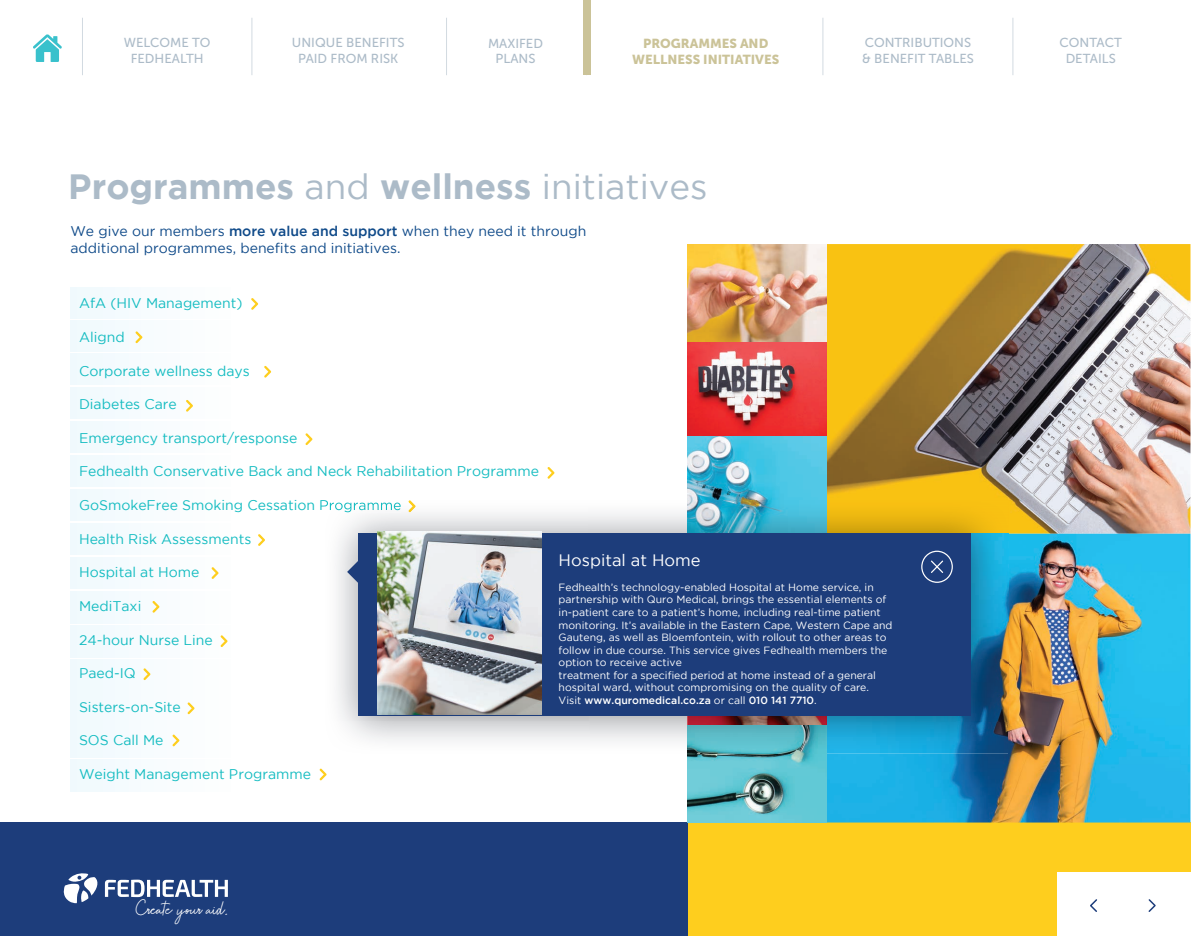
<style>
.page{position:relative;width:1191px;height:936px;background:#fff}
.page>*{position:absolute;margin:0;border:0;box-sizing:border-box;transform-origin:0 0}
.t1{font:700 35px "Gotham";color:#acbbc8}
.t2{font:16.5px "Gotham";color:#fff}
.t3{font:14px "Gotham";color:#14bcc1}
.t4{font:14px/16.8px "Gotham";color:#0f4a89}
.t5{font:13px/15.6px "Museo Sans 500";color:#acbbc8;text-align:center}
.t6{font:13px/15.6px "Museo Sans 900";color:#cbc398;text-align:center}
.t7{font:10.4px/12.5px "Gotham";color:#fff}
.t8{font:10.1px "Eathoma Script";color:#fff}
.s1{font-weight:400}
.s2{font-weight:500}
</style>
<div class="page">
<div style="left:70px;top:287px;width:211px;height:31px;background:#f9fcfe"></div>
<div style="left:70px;top:320px;width:211px;height:31px;background:#f9fcfe"></div>
<div style="left:70px;top:353px;width:211px;height:32px;background:#f9fcfe"></div>
<div style="left:70px;top:387px;width:211px;height:32px;background:#f9fcfe"></div>
<div style="left:70px;top:421px;width:211px;height:32px;background:#f9fcfe"></div>
<div style="left:70px;top:455px;width:211px;height:32px;background:#f9fcfe"></div>
<div style="left:70px;top:489px;width:211px;height:32px;background:#f9fcfe"></div>
<div style="left:70px;top:523px;width:211px;height:32px;background:#f9fcfe"></div>
<div style="left:70px;top:557px;width:211px;height:32px;background:#f9fcfe"></div>
<div style="left:70px;top:591px;width:211px;height:32px;background:#f9fcfe"></div>
<div style="left:70px;top:625px;width:211px;height:32px;background:#f9fcfe"></div>
<div style="left:70px;top:659px;width:211px;height:32px;background:#f9fcfe"></div>
<div style="left:70px;top:692px;width:211px;height:32px;background:#f9fcfe"></div>
<div style="left:70px;top:726px;width:211px;height:31px;background:#f9fcfe"></div>
<div style="left:70px;top:760px;width:211px;height:31px;background:#f9fcfe"></div>
<div style="left:687px;top:822px;width:504px;height:113px;background:#fece1e"></div>
<div style="left:0;top:822px;width:687px;height:113px;background:#1d3d7b"></div>
<div style="left:1057px;top:872px;width:134px;height:63px;background:#fff"></div>
<svg style="left:1090px;top:899px;width:66px;height:13px"></svg>
<svg style="left:63px;top:873px;width:165px;height:30px"></svg>
<img style="left:826px;top:244px;width:364px;height:289px">
<img style="left:826px;top:533px;width:364px;height:289px">
<img style="left:687px;top:244px;width:139px;height:98px">
<svg style="left:687px;top:342px;width:139px;height:94px;background:#d25659"></svg>
<img style="left:687px;top:725px;width:139px;height:97px">
<img style="left:687px;top:436px;width:139px;height:97px">
<svg style="left:251px;top:298px;width:7px;height:12px"></svg>
<svg style="left:264px;top:366px;width:7px;height:11px"></svg>
<svg style="left:135px;top:331px;width:7px;height:12px"></svg>
<svg style="left:152px;top:601px;width:7px;height:11px"></svg>
<svg style="left:143px;top:668px;width:7px;height:12px"></svg>
<svg style="left:172px;top:734px;width:7px;height:12px"></svg>
<svg style="left:547px;top:467px;width:7px;height:11px"></svg>
<svg style="left:186px;top:400px;width:7px;height:11px"></svg>
<svg style="left:258px;top:534px;width:7px;height:12px"></svg>
<svg style="left:211px;top:567px;width:8px;height:12px"></svg>
<svg style="left:187px;top:702px;width:8px;height:12px"></svg>
<svg style="left:319px;top:768px;width:8px;height:12px"></svg>
<svg style="left:220px;top:635px;width:8px;height:12px"></svg>
<svg style="left:305px;top:433px;width:7px;height:12px"></svg>
<img style="left:325px;top:501px;width:76px;height:11px">
<img style="left:826px;top:501px;width:182px;height:252px">
<img style="left:687px;top:716px;width:35px;height:13px">
<img style="left:722px;top:716px;width:104px;height:9px">
<svg style="left:408px;top:500px;width:7px;height:12px"></svg>
<div style="left:358px;top:533px;width:613px;height:183px;background:#1d3d7b"></div>
<svg style="left:921px;top:550px;width:32px;height:33px"></svg>
<svg style="left:347px;top:555px;width:11px;height:33px"></svg>
<img style="left:377px;top:531px;width:164px;height:183px">
<hr style="left:252px;top:18px;width:1px;height:57px;background:#d2dae1">
<hr style="left:446px;top:18px;width:1px;height:57px;background:#d2dae1">
<hr style="left:586px;top:18px;width:1px;height:57px;background:#d2dae1">
<hr style="left:822px;top:18px;width:1px;height:57px;background:#d2dae1">
<hr style="left:1012px;top:18px;width:1px;height:57px;background:#d2dae1">
<hr style="left:82px;top:18px;width:1px;height:57px;background:#d2dae1">
<svg style="left:33px;top:34px;width:29px;height:28px"></svg>
<div style="left:583px;top:0;width:7px;height:74px;background:#cbc398"></div>
<p class="t5" style="left:124px;top:35px;width:88px">WELCOME TO<br>FEDHEALTH</p>
<p class="t5" style="left:292px;top:35px;width:114px">UNIQUE BENEFITS<br>PAID FROM RISK</p>
<p class="t5" style="left:488px;top:35px;width:57px">MAXIFED<br>PLANS</p>
<p class="t5" style="left:862px;top:35px;width:113px;text-align:left">CONTRIBUTIONS &amp; BENEFIT TABLES</p>
<p class="t5" style="left:1059px;top:35px;width:64px">CONTACT<br>DETAILS</p>
<p class="t6" style="left:632px;top:36px;width:148px">PROGRAMMES AND<br>WELLNESS INITIATIVES</p>
<h1 class="t1" style="left:68px;top:166px;width:641px">Programmes <span class="s1">and</span> wellness <span class="s1">initiatives</span></h1>
<h3 class="t4" style="left:70px;top:223px;width:517px">We give our members <span class="s2">more value and support</span> when they need it through additional programmes, benefits and initiatives.</h3>
<h3 class="t3" style="left:79px;top:295px;width:165px">AfA (HIV Management)</h3>
<h3 class="t3" style="left:79px;top:329px;width:47px">Alignd</h3>
<h3 class="t3" style="left:79px;top:363px;width:172px">Corporate wellness days</h3>
<h3 class="t3" style="left:79px;top:396px;width:99px">Diabetes Care</h3>
<h3 class="t3" style="left:79px;top:430px;width:220px">Emergency transport/response</h3>
<h3 class="t3" style="left:79px;top:463px;width:461px">Fedhealth Conservative Back and Neck Rehabilitation Programme</h3>
<h3 class="t3" style="left:79px;top:497px;width:324px">GoSmokeFree Smoking Cessation Programme</h3>
<h3 class="t3" style="left:79px;top:531px;width:174px">Health Risk Assessments</h3>
<h3 class="t3" style="left:79px;top:564px;width:122px">Hospital at Home</h3>
<h3 class="t3" style="left:79px;top:598px;width:64px">MediTaxi</h3>
<h3 class="t3" style="left:79px;top:631px;width:135px">24-hour Nurse Line</h3>
<h3 class="t3" style="left:79px;top:665px;width:58px">Paed-IQ</h3>
<h3 class="t3" style="left:79px;top:699px;width:103px">Sisters-on-Site</h3>
<h3 class="t3" style="left:79px;top:732px;width:86px">SOS Call Me</h3>
<h3 class="t3" style="left:79px;top:766px;width:233px">Weight Management Programme</h3>
<h2 class="t2" style="left:558px;top:550px;width:144px">Hospital at Home</h2>
<p class="t7" style="left:558px;top:580px;width:335px">Fedhealth’s technology-enabled Hospital at Home service, in partnership with Quro Medical, brings the essential elements of in-patient care to a patient’s home, including real-time patient monitoring. It’s available in the Eastern Cape, Western Cape and Gauteng, as well as Bloemfontein, with rollout to other areas to follow in due course. This service gives Fedhealth members the option to receive active<br>treatment for a specified period at home instead of a general hospital ward, without compromising on the quality of care.<br>Visit <span class="s2">www.quromedical.co.za</span> or call <span class="s2">010 141 7710</span>.</p>
<p class="t8" style="left:136px;top:904px;width:93px">Create your aid.</p>
</div>
